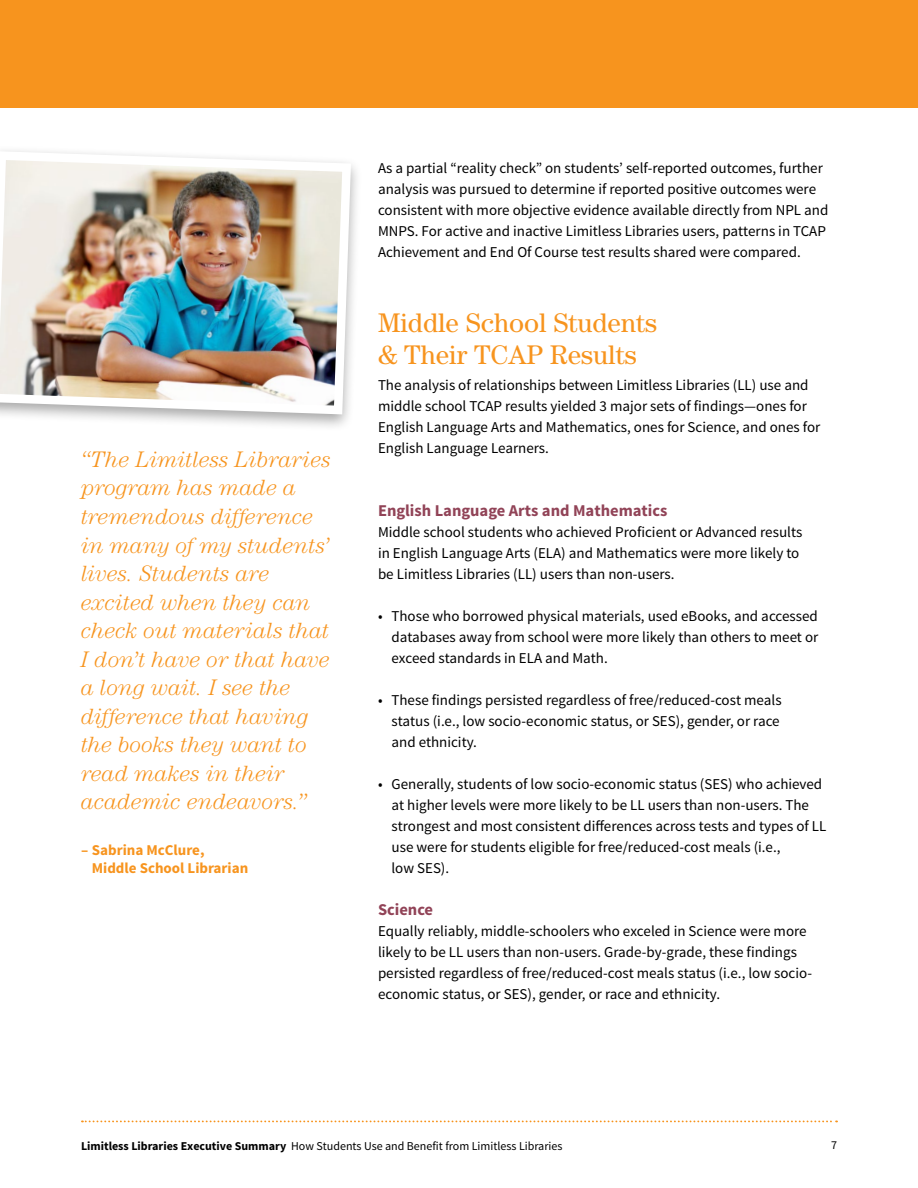
<style>
.page{position:relative;width:918px;height:1188px;background:#fff}
.page>*{position:absolute;margin:0;border:0;box-sizing:border-box;transform-origin:0 0}
.t1{font:27px/32.4px "Century";color:#f7941e}
.t2{font:italic 300 22.5px/28.5px "Century";letter-spacing:-.005em;color:#f7941e}
.t3{font:700 16.5px "Source Sans Pro";color:#914357}
.t4{font:15px/21px "Source Sans Pro";color:#000}
.t5{font:700 15px/18px "Source Sans Pro";color:#f7941e}
.t6{font:12px "Source Sans Pro";color:#000}
.s1{font-weight:700}
</style>
<div class="page">
<div style="left:0;top:0;width:918px;height:108px;background:#f7941e"></div>
<svg style="left:82px;top:1120px;width:755px;height:2px"></svg>
<div style="left:0;top:145px;width:363px;height:286px;background:#000;opacity:.35"></div>
<img style="left:0;top:147px;width:355px;height:272px">
<p class="t2" style="left:81px;top:445px;width:251px">“The Limitless Libraries program has made a tremendous difference in many of my students’ lives. Students are excited when they can check out materials that<br>I don’t have or that have a long wait. I see the difference that having the books they want to read makes in their academic endeavors.”</p>
<p class="t5" style="left:92px;top:842px;width:158px;text-indent:-11px">– Sabrina McClure,<br>Middle School Librarian</p>
<p class="t4" style="left:378px;top:158px;width:452px">As a partial “reality check” on students’ self-reported outcomes, further analysis was pursued to determine if reported positive outcomes were consistent with more objective evidence available directly from NPL and MNPS. For active and inactive Limitless Libraries users, patterns in TCAP Achievement and End Of Course test results shared were compared.</p>
<h1 class="t1" style="left:378px;top:306px;width:281px">Middle School Students &amp; Their TCAP Results</h1>
<p class="t4" style="left:378px;top:375px;width:444px">The analysis of relationships between Limitless Libraries (LL) use and middle school TCAP results yielded 3 major sets of findings—ones for English Language Arts and Mathematics, ones for Science, and ones for English Language Learners.</p>
<p class="t3" style="left:378px;top:500px;width:291px">English Language Arts and Mathematics</p>
<p class="t4" style="left:378px;top:522px;width:426px">Middle school students who achieved Proficient or Advanced results in English Language Arts (ELA) and Mathematics were more likely to be Limitless Libraries (LL) users than non-users.</p>
<p class="t4" style="left:392px;top:606px;width:428px;text-align:justify;text-indent:-14px">• Those who borrowed physical materials, used eBooks, and accessed databases away from school were more likely than others to meet or exceed standards in ELA and Math.</p>
<p class="t4" style="left:392px;top:690px;width:392px;text-indent:-14px">• These findings persisted regardless of free/reduced-cost meals status (i.e., low socio-economic status, or SES), gender, or race and ethnicity.</p>
<p class="t4" style="left:392px;top:774px;width:436px;text-indent:-14px">• Generally, students of low socio-economic status (SES) who achieved at higher levels were more likely to be LL users than non-users. The strongest and most consistent differences across tests and types of LL use were for students eligible for free/reduced-cost meals (i.e.,<br>low SES).</p>
<p class="t3" style="left:378px;top:899px;width:57px">Science</p>
<p class="t4" style="left:378px;top:921px;width:436px">Equally reliably, middle-schoolers who exceled in Science were more likely to be LL users than non-users. Grade-by-grade, these findings persisted regardless of free/reduced-cost meals status (i.e., low socio&shy;economic status, or SES), gender, or race and ethnicity.</p>
<p class="t6" style="left:81px;top:1139px;width:483px"><span class="s1">Limitless Libraries Executive Summary</span> How Students Use and Benefit from Limitless Libraries</p>
<p class="t6" style="left:831px;top:1137px;width:7px">7</p>
</div>
